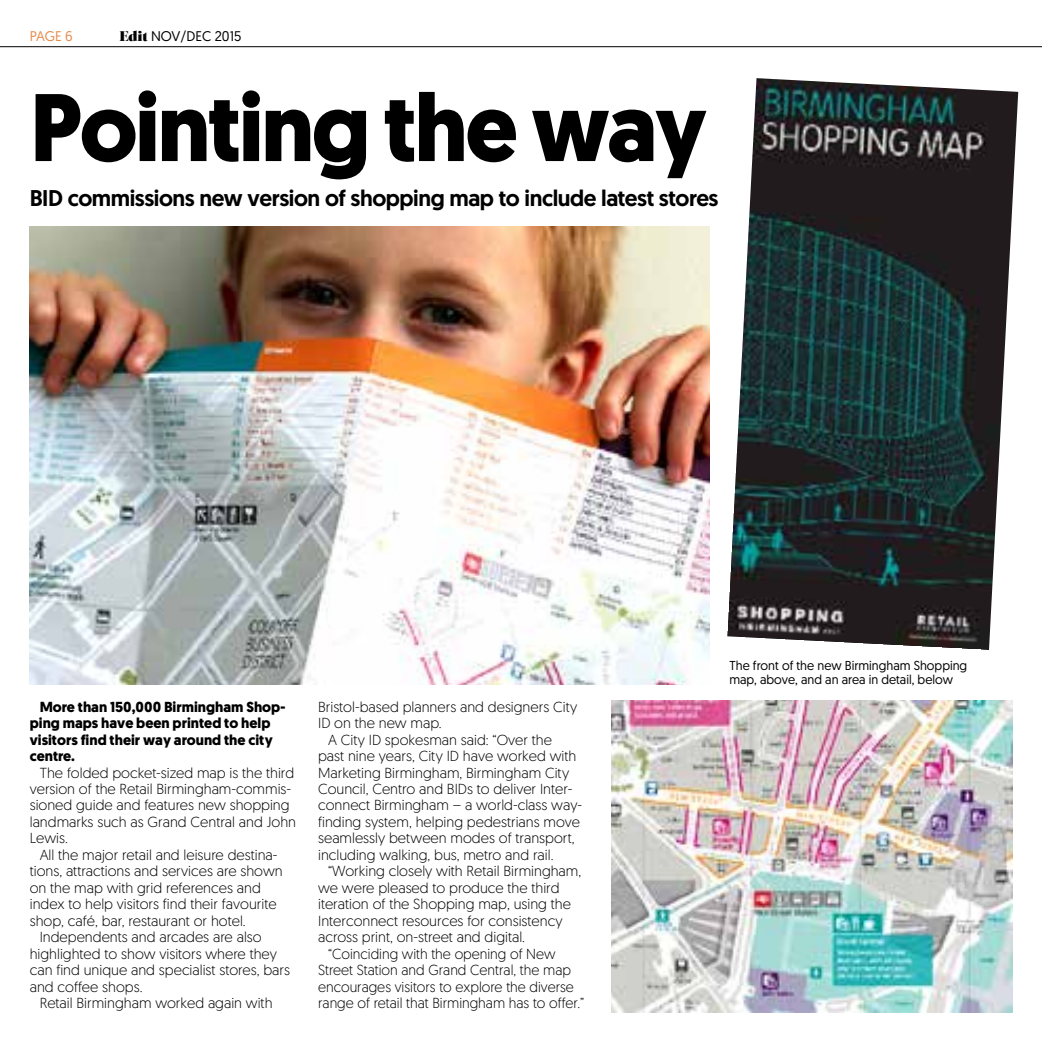
<style>
.page{position:relative;width:1042px;height:1042px;background:#fff}
.page>*{position:absolute;margin:0;border:0;box-sizing:border-box;transform-origin:0 0}
.t1{font:700 95.55px "Geomanist";letter-spacing:-.025em;color:#000}
.t2{font:500 22.75px "Geomanist";letter-spacing:-.02em;color:#000}
.t3{font:300 14.53px/16.4px "Geomanist";color:#000}
.t4{font:700 14.53px/16.4px "Geomanist";color:#000}
.t5{font:14px "Geomanist";color:#000}
.t6{font:14px "Geomanist";color:#e48c4b}
.t7{font:12.95px/14px "Geomanist";color:#000}
.s1{font-family:"Salome"}
</style>
<div class="page">
<hr style="left:0;top:46px;width:1042px;height:1px;background:#000">
<img style="left:30px;top:227px;width:679px;height:457px">
<img style="left:611px;top:701px;width:401px;height:311px">
<img style="left:727px;top:78px;width:291px;height:572px">
<p class="t6" style="left:30px;top:27px;width:45px">PAGE 6</p>
<p class="t5" style="left:119px;top:27px;width:123px"><span class="s1">Edit</span> NOV/DEC 2015</p>
<h1 class="t1" style="left:30px;top:64px;width:679px">Pointing the way</h1>
<h2 class="t2" style="left:30px;top:183px;width:690px">BID commissions new version of shopping map to include latest stores</h2>
<p class="t4" style="left:30px;top:698px;width:258px;text-indent:10px">More than 150,000 Birmingham Shop&shy;ping maps have been printed to help visitors find their way around the city centre.</p>
<p class="t3" style="left:30px;top:764px;width:268px;text-indent:10px">The folded pocket-sized map is the third version of the Retail Birmingham-commis&shy;sioned guide and features new shopping landmarks such as Grand Central and John Lewis.</p>
<p class="t3" style="left:30px;top:846px;width:254px;text-indent:10px">All the major retail and leisure destina&shy;tions, attractions and services are shown on the map with grid references and index to help visitors find their favourite shop, café, bar, restaurant or hotel.</p>
<p class="t3" style="left:30px;top:928px;width:262px;text-indent:10px">Independents and arcades are also highlighted to show visitors where they can find unique and specialist stores, bars and coffee shops.</p>
<p class="t3" style="left:40px;top:994px;width:234px">Retail Birmingham worked again with</p>
<p class="t3" style="left:318px;top:698px;width:261px">Bristol-based planners and designers City</p>
<p class="t3" style="left:318px;top:714px;width:125px">ID on the new map.</p>
<p class="t3" style="left:328px;top:731px;width:225px">A City ID spokesman said: “Over the</p>
<p class="t3" style="left:318px;top:747px;width:260px">past nine years, City ID have worked with</p>
<p class="t3" style="left:318px;top:764px;width:253px">Marketing Birmingham, Birmingham City</p>
<p class="t3" style="left:318px;top:780px;width:256px">Council, Centro and BIDs to deliver Inter-</p>
<p class="t3" style="left:318px;top:796px;width:266px">connect Birmingham – a world-class way-</p>
<p class="t3" style="left:318px;top:813px;width:263px">finding system, helping pedestrians move</p>
<p class="t3" style="left:318px;top:829px;width:258px">seamlessly between modes of transport,</p>
<p class="t3" style="left:318px;top:846px;width:237px">including walking, bus, metro and rail.</p>
<p class="t3" style="left:328px;top:862px;width:255px">“Working closely with Retail Birmingham,</p>
<p class="t3" style="left:318px;top:879px;width:243px">we were pleased to produce the third</p>
<p class="t3" style="left:318px;top:895px;width:254px">iteration of the Shopping map, using the</p>
<p class="t3" style="left:318px;top:912px;width:246px">Interconnect resources for consistency</p>
<p class="t3" style="left:318px;top:928px;width:208px">across print, on-street and digital.</p>
<p class="t3" style="left:328px;top:945px;width:229px">“Coinciding with the opening of New</p>
<p class="t3" style="left:318px;top:961px;width:254px">Street Station and Grand Central, the map</p>
<p class="t3" style="left:318px;top:977px;width:257px">encourages visitors to explore the diverse</p>
<p class="t3" style="left:318px;top:994px;width:268px">range of retail that Birmingham has to offer.”</p>
<p class="t7" style="left:729px;top:658px;width:239px">The front of the new Birmingham Shopping map, above, and an area in detail, below</p>
</div>
